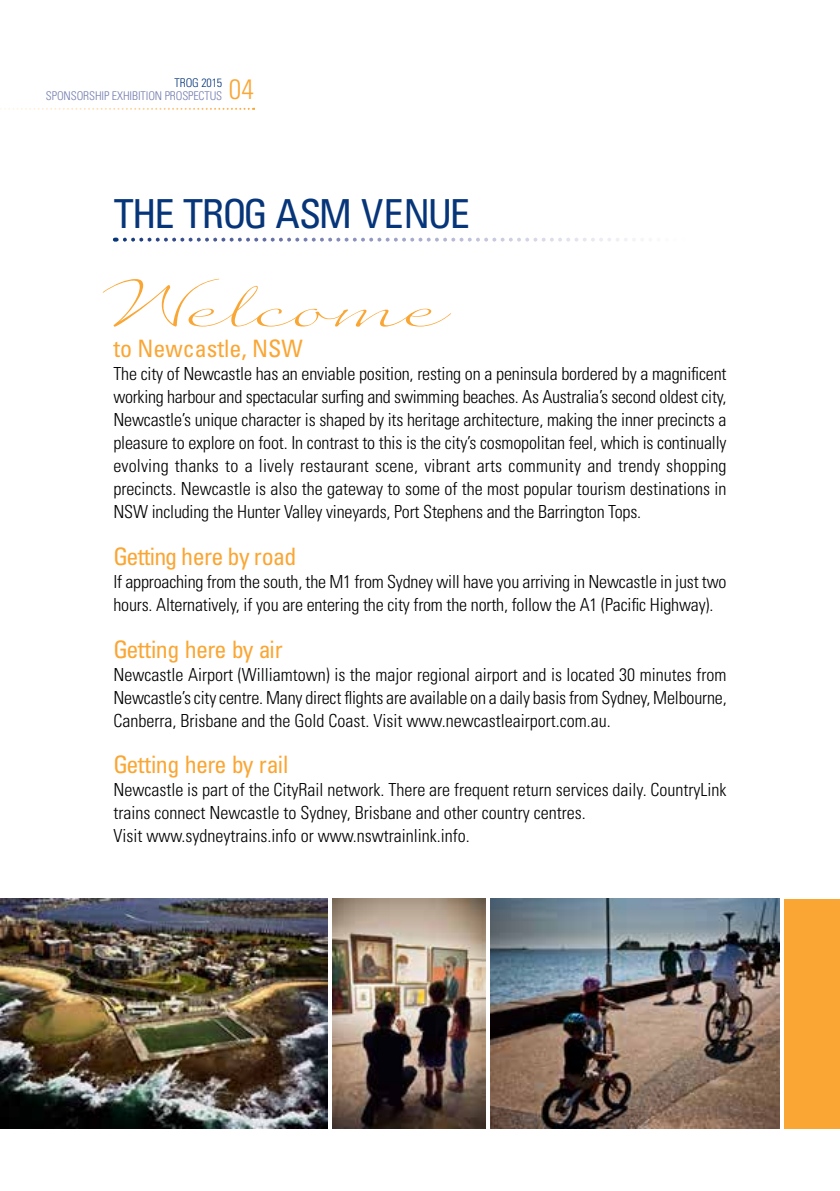
<style>
.page{position:relative;width:840px;height:1191px;background:#fff}
.page>*{position:absolute;margin:0;border:0;box-sizing:border-box;transform-origin:0 0}
.t1{font:100 82px "Quilline Script";color:#faa634}
.t2{font:condensed 40px "Univers LT Std";letter-spacing:-.04em;color:#06357a}
.t3{font:300 condensed 28px "Univers LT Std";color:#faa634}
.t4{font:condensed 24px "Univers LT Std";letter-spacing:-.02em;color:#faa634}
.t5{font:condensed 24px "Univers LT Std";color:#faa634}
.t6{font:300 condensed 18px/23px "Univers LT Std";color:#000;text-align:justify}
.t7{font:300 condensed 12px "Univers LT Std";letter-spacing:-.01em;color:#747daf}
.t8{font:300 condensed 12px "Univers LT Std";letter-spacing:-.01em;color:#06357a}
</style>
<div class="page">
<svg style="left:0;top:108px;width:254px;height:2px"></svg>
<svg style="left:115px;top:238px;width:520px;height:4px"></svg>
<img style="left:0;top:899px;width:327px;height:229px">
<img style="left:490px;top:899px;width:289px;height:229px">
<img style="left:332px;top:899px;width:153px;height:229px">
<div style="left:784px;top:899px;width:55px;height:229px;background:#faa634"></div>
<p class="t8" style="left:174px;top:76px;width:49px">TROG 2015</p>
<p class="t7" style="left:46px;top:89px;width:178px">sponsorship exhibition prospectus</p>
<h3 class="t3" style="left:229px;top:72px;width:26px">04</h3>
<h2 class="t2" style="left:114px;top:188px;width:291px">The TROG ASM Venue</h2>
<h1 class="t1" style="left:103px;top:268px;width:349px">Welcome</h1>
<h3 class="t5" style="left:113px;top:333px;width:191px">to Newcastle, NSW</h3>
<p class="t6" style="left:113px;top:362px;width:614px">The city of Newcastle has an enviable position, resting on a peninsula bordered by a magnificent working harbour and spectacular surfing and swimming beaches. As Australia’s second oldest city, Newcastle’s unique character is shaped by its heritage architecture, making the inner precincts a pleasure to explore on foot. In contrast to this is the city’s cosmopolitan feel, which is continually evolving thanks to a lively restaurant scene, vibrant arts community and trendy shopping precincts. Newcastle is also the gateway to some of the most popular tourism destinations in NSW including the Hunter Valley vineyards, Port Stephens and the Barrington Tops.</p>
<h3 class="t4" style="left:113px;top:541px;width:184px">Getting here by road</h3>
<p class="t6" style="left:113px;top:570px;width:614px">If approaching from the south, the M1 from Sydney will have you arriving in Newcastle in just two hours. Alternatively, if you are entering the city from the north, follow the A1 (Pacific Highway).</p>
<h3 class="t4" style="left:113px;top:634px;width:171px">Getting here by air</h3>
<p class="t6" style="left:113px;top:662px;width:614px">Newcastle Airport (Williamtown) is the major regional airport and is located 30 minutes from Newcastle’s city centre. Many direct flights are available on a daily basis from Sydney, Melbourne, Canberra, Brisbane and the Gold Coast. Visit www.newcastleairport.com.au.</p>
<h3 class="t4" style="left:113px;top:749px;width:176px">Getting here by rail</h3>
<p class="t6" style="left:113px;top:778px;width:614px;text-align:left">Newcastle is part of the CityRail network. There are frequent return services daily. CountryLink trains connect Newcastle to Sydney, Brisbane and other country centres.<br>Visit www.sydneytrains.info or www.nswtrainlink.info.</p>
</div>
